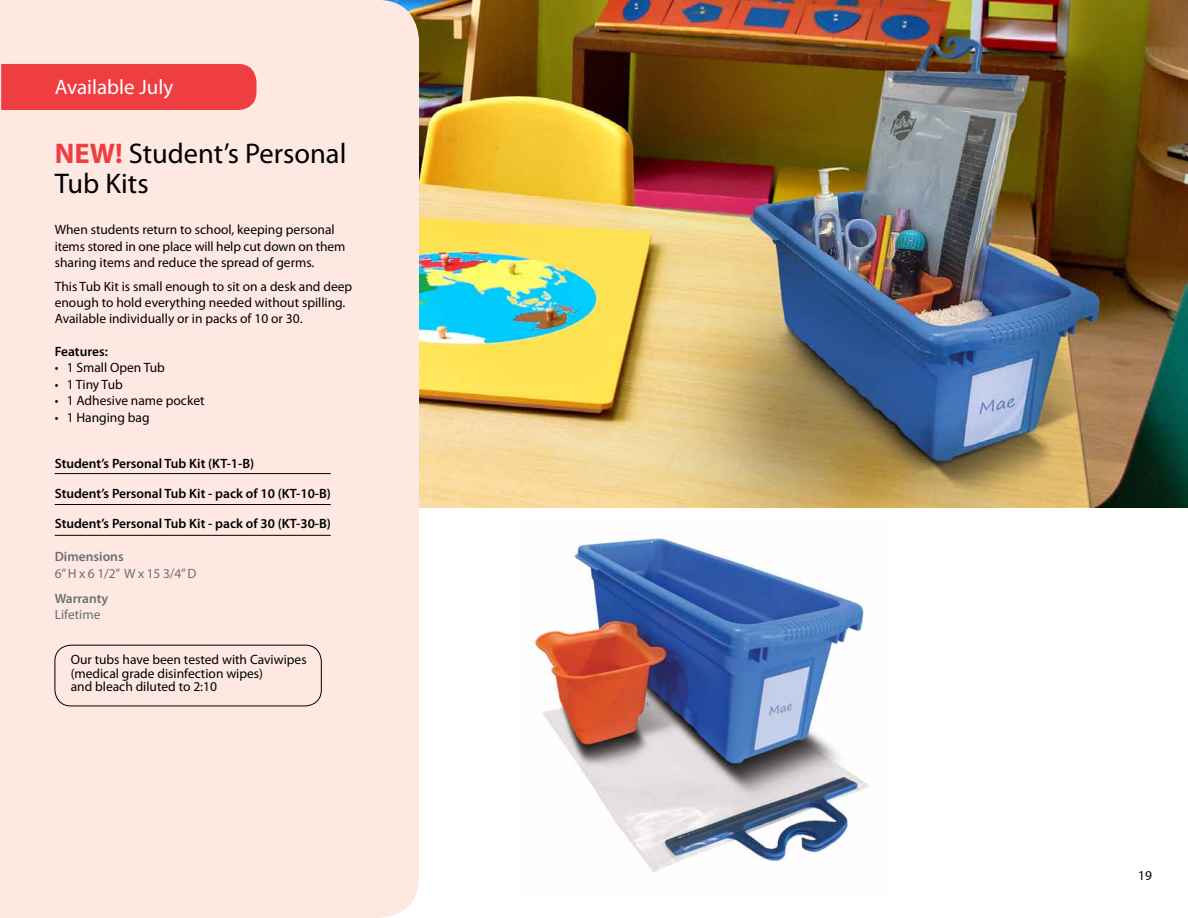
<style>
.page{position:relative;width:1188px;height:918px;background:#fff}
.page>*{position:absolute;margin:0;border:0;box-sizing:border-box;transform-origin:0 0}
.t1{font:28.5px/30px "Myriad Pro";color:#000}
.t2{font:21px "Myriad Pro";color:#fff}
.t3{font:13.5px/16.2px "Myriad Pro";color:#000}
.t4{font:600 13.5px "Myriad Pro";color:#000}
.t5{font:13.5px "Myriad Pro";color:#6d6e71}
.t6{font:600 13.5px "Myriad Pro";color:#6d6e71}
.s1{font-weight:700;color:#ef3e42}
</style>
<div class="page">
<img style="left:419px;top:0;width:769px;height:508px">
<div style="left:0;top:0;width:419px;height:918px;background:#fee9e2"></div>
<div style="left:1px;top:64px;width:256px;height:46px;background:#ef3e42"></div>
<div style="left:55px;top:645px;width:266px;height:61px;border:1px solid #000;border-radius:16px"></div>
<hr style="left:55px;top:473px;width:276px;height:1px;background:#000">
<hr style="left:55px;top:504px;width:276px;height:1px;background:#000">
<hr style="left:55px;top:535px;width:276px;height:1px;background:#000">
<img style="left:531px;top:538px;width:338px;height:334px">
<h2 class="t2" style="left:55px;top:74px;width:120px">Available July</h2>
<h1 class="t1" style="left:55px;top:138px;width:293px"><span class="s1">NEW!</span> Student’s Personal<br>Tub Kits</h1>
<p class="t3" style="left:55px;top:222px;width:292px">When students return to school, keeping personal items stored in one place will help cut down on them sharing items and reduce the spread of germs.</p>
<p class="t3" style="left:55px;top:278px;width:299px">This Tub Kit is small enough to sit on a desk and deep enough to hold everything needed without spilling.<br>Available individually or in packs of 10 or 30.</p>
<p class="t4" style="left:55px;top:343px;width:55px">Features:</p>
<p class="t3" style="left:55px;top:359px;width:112px">• 1 Small Open Tub</p>
<p class="t3" style="left:55px;top:376px;width:70px">• 1 Tiny Tub</p>
<p class="t3" style="left:55px;top:392px;width:151px">• 1 Adhesive name pocket</p>
<p class="t3" style="left:55px;top:409px;width:96px">• 1 Hanging bag</p>
<p class="t4" style="left:55px;top:455px;width:201px">Student’s Personal Tub Kit (KT-1-B)</p>
<p class="t4" style="left:55px;top:485px;width:278px">Student’s Personal Tub Kit - pack of 10 (KT-10-B)</p>
<p class="t4" style="left:55px;top:515px;width:278px">Student’s Personal Tub Kit - pack of 30 (KT-30-B)</p>
<p class="t6" style="left:55px;top:548px;width:70px">Dimensions</p>
<p class="t5" style="left:55px;top:565px;width:143px">6” H x 6 1/2” W x 15 3/4” D</p>
<p class="t6" style="left:55px;top:590px;width:55px">Warranty</p>
<p class="t5" style="left:55px;top:607px;width:47px">Lifetime</p>
<p class="t3" style="left:71px;top:653px;width:238px;line-height:13.5px">Our tubs have been tested with Caviwipes (medical grade disinfection wipes)<br>and bleach diluted to 2:10</p>
<p class="t3" style="left:1138px;top:867px;width:15px">19</p>
</div>
